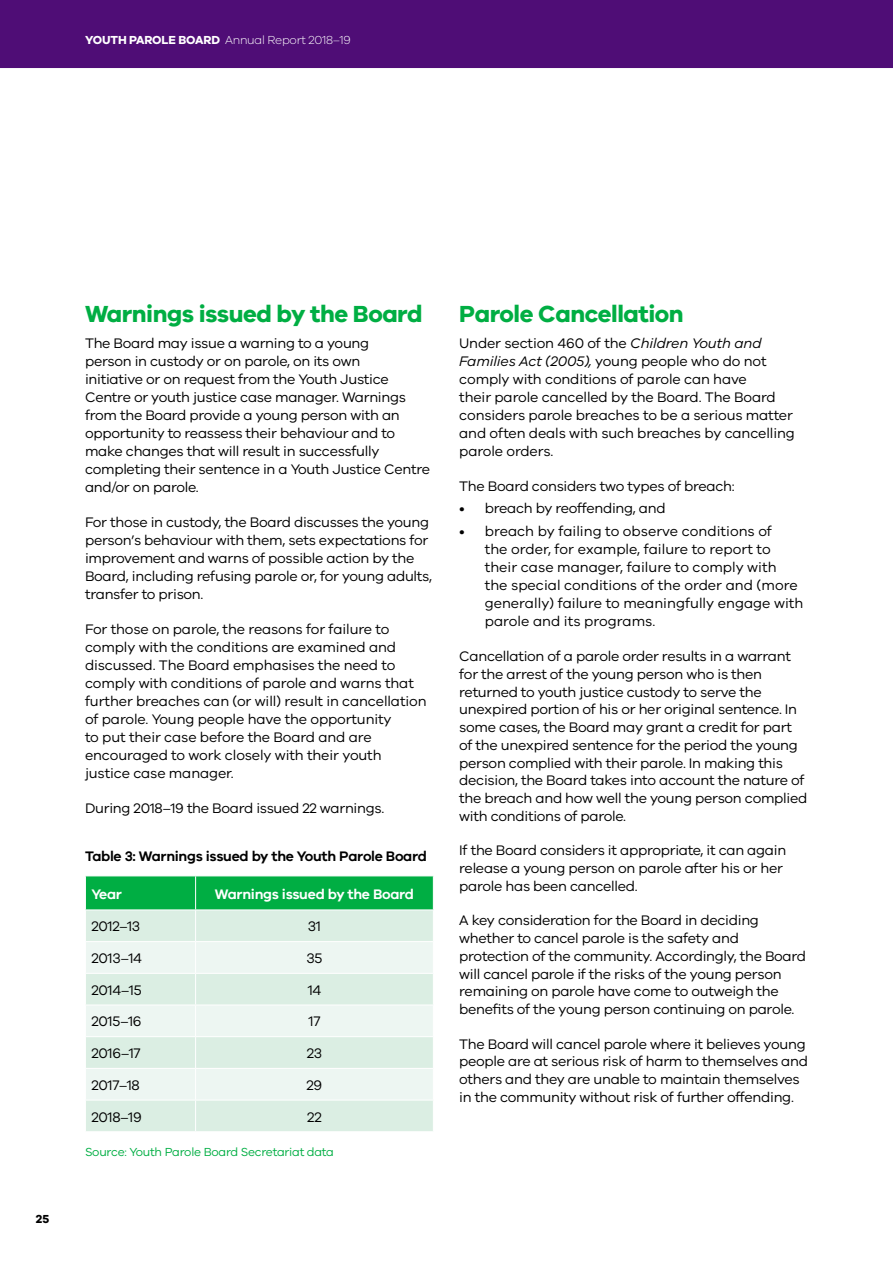
<style>
.page{position:relative;width:893px;height:1263px;background:#fff}
.page>*{position:absolute;margin:0;border:0;box-sizing:border-box;transform-origin:0 0}
.B_Head{font:700 24px "VIC";letter-spacing:-.02em;color:#00ae43}
.Body_Text{font:14.25px/18px "VIC";letter-spacing:-.02em;color:#000}
.Tab{font:14.25px/18px "VIC";color:#000}
.D_Head{font:600 14.25px "VIC";letter-spacing:-.02em;color:#000}
.Body_Text_NSA{font:14.25px "VIC";letter-spacing:-.02em;color:#000}
.Body_Text-2{font:600 14.25px "VIC";letter-spacing:-.02em;color:#fff}
.Tab_NSA{font:14.25px "VIC";letter-spacing:-.02em;color:#000}
.Source{font:12px "VIC";letter-spacing:-.02em;color:#00ae43}
.t1{font:300 12px "VIC";letter-spacing:-.02em;color:#fff}
.t2{font:700 12px "VIC";color:#000}
.s1{font-weight:700}
.s2{font-style:italic}
</style>
<div class="page">
<div style="left:0;top:0;width:893px;height:68px;background:#4f0d76"></div>
<div style="left:86px;top:876px;width:347px;height:33px;background:#00ae43"></div>
<div style="left:86px;top:910px;width:347px;height:221px;background:#dbeee3"></div>
<svg style="left:86px;top:942px;width:347px;height:158px;background:#e6f2ec"></svg>
<hr style="left:195px;top:876px;width:1px;height:33px;background:#fff">
<hr style="left:195px;top:910px;width:1px;height:31px;background:#fff">
<hr style="left:85px;top:941px;width:111px;height:1px;background:#fff">
<hr style="left:196px;top:941px;width:238px;height:1px;background:#fff">
<hr style="left:195px;top:942px;width:1px;height:31px;background:#fff">
<hr style="left:85px;top:973px;width:111px;height:1px;background:#fff">
<hr style="left:196px;top:973px;width:238px;height:1px;background:#fff">
<hr style="left:195px;top:974px;width:1px;height:30px;background:#fff">
<hr style="left:85px;top:1004px;width:111px;height:1px;background:#fff">
<hr style="left:196px;top:1004px;width:238px;height:1px;background:#fff">
<hr style="left:195px;top:1005px;width:1px;height:31px;background:#fff">
<hr style="left:85px;top:1036px;width:111px;height:1px;background:#fff">
<hr style="left:196px;top:1036px;width:238px;height:1px;background:#fff">
<hr style="left:195px;top:1037px;width:1px;height:31px;background:#fff">
<hr style="left:85px;top:1068px;width:111px;height:1px;background:#fff">
<hr style="left:196px;top:1068px;width:238px;height:1px;background:#fff">
<hr style="left:195px;top:1069px;width:1px;height:31px;background:#fff">
<hr style="left:85px;top:1100px;width:111px;height:1px;background:#fff">
<hr style="left:196px;top:1100px;width:238px;height:1px;background:#fff">
<hr style="left:195px;top:1100px;width:1px;height:31px;background:#fff">
<p class="t1" style="left:85px;top:33px;width:267px"><span class="s1">YOUTH PAROLE BOARD</span> Annual Report 2018–19</p>
<p class="t2" style="left:36px;top:1211px;width:15px">25</p>
<p class="B_Head" style="left:85px;top:299px;width:339px">Warnings issued by the Board</p>
<p class="Body_Text" style="left:85px;top:334px;width:346px">The Board may issue a warning to a young<br>person in custody or on parole, on its own<br>initiative or on request from the Youth Justice Centre or youth justice case manager. Warnings from the Board provide a young person with an opportunity to reassess their behaviour and to make changes that will result in successfully completing their sentence in a Youth Justice Centre and/or on parole.</p>
<p class="Body_Text" style="left:85px;top:513px;width:348px">For those in custody, the Board discusses the young person’s behaviour with them, sets expectations for improvement and warns of possible action by the Board, including refusing parole or, for young adults, transfer to prison.</p>
<p class="Body_Text" style="left:85px;top:620px;width:343px">For those on parole, the reasons for failure to comply with the conditions are examined and discussed. The Board emphasises the need to comply with conditions of parole and warns that further breaches can (or will) result in cancellation of parole. Young people have the opportunity<br>to put their case before the Board and are encouraged to work closely with their youth justice case manager.</p>
<p class="Body_Text" style="left:85px;top:799px;width:301px">During 2018–19 the Board issued 22 warnings.</p>
<p class="D_Head" style="left:85px;top:847px;width:343px">Table 3: Warnings issued by the Youth Parole Board</p>
<p class="Body_Text-2" style="left:91px;top:885px;width:32px">Year</p>
<p class="Body_Text-2" style="left:215px;top:885px;width:201px">Warnings issued by the Board</p>
<p class="Body_Text" style="left:91px;top:917px;width:50px">2012–13</p>
<p class="Body_Text" style="left:308px;top:917px;width:15px">31</p>
<p class="Body_Text" style="left:91px;top:949px;width:52px">2013–14</p>
<p class="Body_Text" style="left:306px;top:949px;width:18px">35</p>
<p class="Body_Text" style="left:91px;top:980px;width:52px">2014–15</p>
<p class="Body_Text" style="left:308px;top:980px;width:15px">14</p>
<p class="Body_Text" style="left:91px;top:1012px;width:52px">2015–16</p>
<p class="Body_Text" style="left:309px;top:1012px;width:13px">17</p>
<p class="Body_Text" style="left:91px;top:1044px;width:51px">2016–17</p>
<p class="Body_Text" style="left:307px;top:1044px;width:17px">23</p>
<p class="Body_Text" style="left:91px;top:1075px;width:50px">2017–18</p>
<p class="Body_Text" style="left:307px;top:1075px;width:17px">29</p>
<p class="Body_Text" style="left:91px;top:1107px;width:52px">2018–19</p>
<p class="Body_Text" style="left:307px;top:1107px;width:16px">22</p>
<p class="Source" style="left:85px;top:1145px;width:250px">Source: Youth Parole Board Secretariat data</p>
<p class="B_Head" style="left:459px;top:299px;width:226px">Parole Cancellation</p>
<p class="Body_Text" style="left:459px;top:334px;width:337px">Under section 460 of the <span class="s2">Children Youth and Families Act (2005),</span> young people who do not comply with conditions of parole can have<br>their parole cancelled by the Board. The Board considers parole breaches to be a serious matter and often deals with such breaches by cancelling parole orders.</p>
<p class="Body_Text_NSA" style="left:459px;top:478px;width:277px">The Board considers two types of breach:</p>
<p class="Tab_NSA" style="left:459px;top:500px;width:208px">• breach by reoffending, and</p>
<p class="Tab" style="left:485px;top:521px;width:320px;text-indent:-26px">• breach by failing to observe conditions of<br>the order, for example, failure to report to their case manager, failure to comply with<br>the special conditions of the order and (more generally) failure to meaningfully engage with parole and its programs.</p>
<p class="Body_Text" style="left:459px;top:647px;width:350px">Cancellation of a parole order results in a warrant for the arrest of the young person who is then returned to youth justice custody to serve the unexpired portion of his or her original sentence. In some cases, the Board may grant a credit for part of the unexpired sentence for the period the young person complied with their parole. In making this decision, the Board takes into account the nature of the breach and how well the young person complied with conditions of parole.</p>
<p class="Body_Text" style="left:459px;top:841px;width:329px">If the Board considers it appropriate, it can again release a young person on parole after his or her parole has been cancelled.</p>
<p class="Body_Text" style="left:459px;top:911px;width:348px">A key consideration for the Board in deciding whether to cancel parole is the safety and protection of the community. Accordingly, the Board will cancel parole if the risks of the young person remaining on parole have come to outweigh the benefits of the young person continuing on parole.</p>
<p class="Body_Text" style="left:459px;top:1035px;width:350px">The Board will cancel parole where it believes young people are at serious risk of harm to themselves and others and they are unable to maintain themselves in the community without risk of further offending.</p>
</div>
